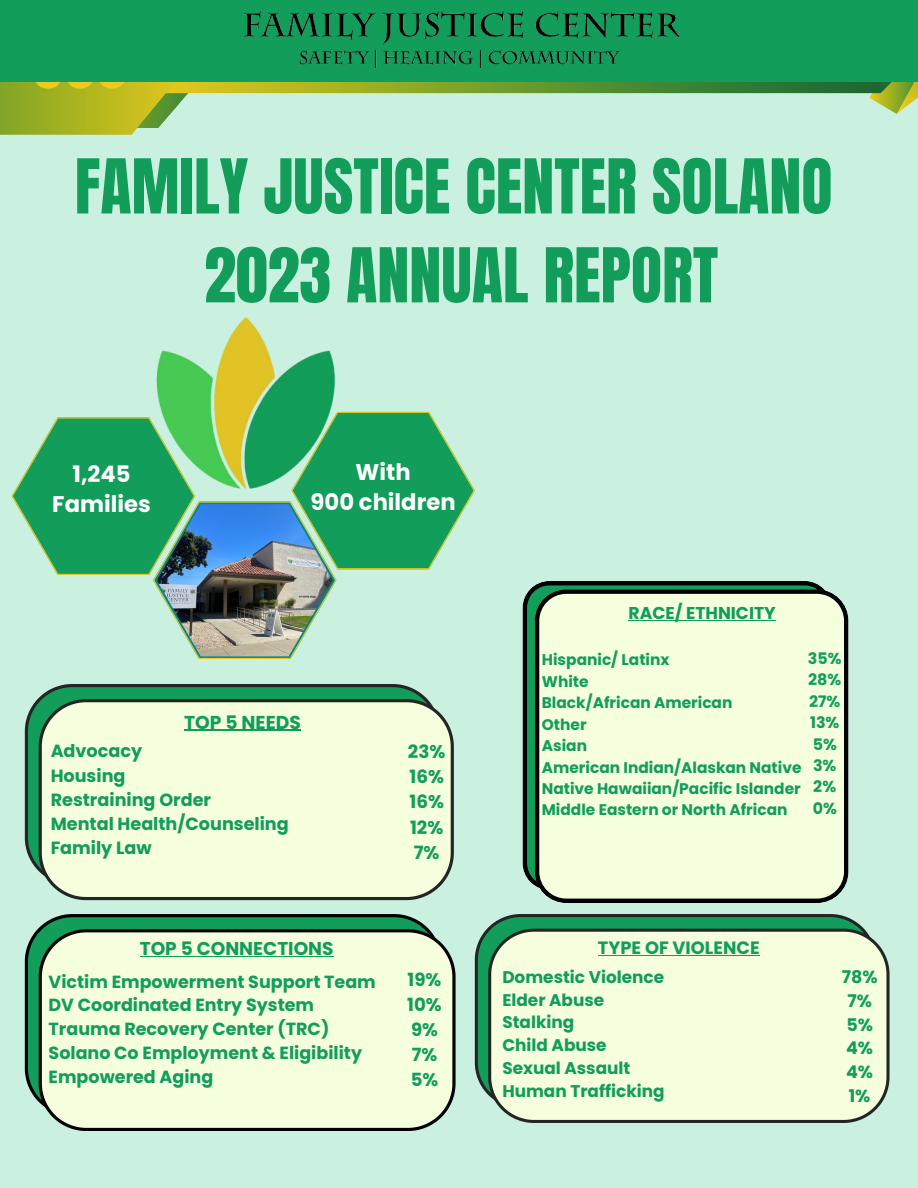
<style>
.page{position:relative;width:918px;height:1188px;background:#caf1df}
.page>*{position:absolute;margin:0;border:0;box-sizing:border-box;transform-origin:0 0}
.t1{font:64.2px/88.9px "Anton";color:#129d5a;text-align:center}
.t2{font:700 22.65px/30.3px "Poppins";color:#fefffe;text-align:center}
.t3{font:700 22.65px/30.3px "Poppins";color:#fff;text-align:center}
.t4{font:700 18.75px "Poppins";color:#129d5a}
.t5{font:700 18.6px "Poppins";color:#129d5a}
.t6{font:700 18.3px/25px "Poppins";color:#129d5a;text-align:justify}
.t7{font:700 18.15px/24.9px "Poppins";color:#129d5a}
.t8{font:700 17.85px "Poppins";color:#129d5a}
.t9{font:700 17.55px/23.9px "Poppins";color:#129d5a}
.t10{font:700 17.4px/23.9px "Poppins";color:#129d5a}
.t11{font:700 17.1px "Poppins";color:#129d5a}
.t12{font:700 16.95px/23px "Poppins";color:#129d5a}
.t13{font:700 15.9px "Poppins";color:#129d5a}
.t14{font:700 15.45px "Poppins";color:#129d5a}
</style>
<div class="page">
<svg style="left:0;top:81px;width:170px;height:47px;background:#a3b225"></svg>
<svg style="left:153px;top:81px;width:765px;height:33px"></svg>
<svg style="left:0;top:120px;width:144px;height:15px;background:#a6b429"></svg>
<img style="left:156px;top:317px;width:186px;height:95px">
<svg style="left:68px;top:71px;width:24px;height:18px"></svg>
<svg style="left:36px;top:71px;width:24px;height:18px"></svg>
<svg style="left:100px;top:71px;width:24px;height:18px"></svg>
<div style="left:0;top:0;width:918px;height:81px;background:#129d5a"></div>
<svg style="left:12px;top:412px;width:463px;height:247px"></svg>
<svg style="left:25px;top:684px;width:402px;height:188px;background:#278a5a"></svg>
<svg style="left:39px;top:699px;width:414px;height:201px;background:#e9f4d5"></svg>
<svg style="left:25px;top:914px;width:404px;height:188px;background:#1f8152"></svg>
<svg style="left:39px;top:929px;width:417px;height:202px;background:#e7f2d3"></svg>
<svg style="left:475px;top:914px;width:389px;height:181px;background:#26895a"></svg>
<svg style="left:488px;top:929px;width:402px;height:194px;background:#e9f4d5"></svg>
<svg style="left:523px;top:581px;width:301px;height:305px;background:#135e3a"></svg>
<div style="left:535px;top:589px;width:314px;height:314px;background:#f5ffde"></div>
<img style="left:240px;top:10px;width:442px;height:88px">
<hr style="left:184px;top:730px;width:117px;height:1px;background:#129d5a">
<hr style="left:140px;top:956px;width:194px;height:1px;background:#129d5a">
<hr style="left:598px;top:955px;width:162px;height:1px;background:#129d5a">
<hr style="left:629px;top:620px;width:147px;height:1px;background:#129d5a">
<img style="left:157px;top:504px;width:176px;height:152px">
<h1 class="t1" style="left:75px;top:143px;width:759px">FAMILY JUSTICE CENTER SOLANO<br>2023 ANNUAL REPORT</h1>
<p class="t3" style="left:52px;top:459px;width:100px">1,245<br>Families</p>
<h2 class="t2" style="left:311px;top:457px;width:147px">With<br>900 children</h2>
<h2 class="t4" style="left:184px;top:709px;width:118px">TOP 5 NEEDS</h2>
<h4 class="t9" style="left:51px;top:739px;width:240px">Advocacy<br>Housing<br>Restraining Order<br>Mental Health/Counseling<br>Family Law</h4>
<p class="t6" style="left:408px;top:739px;width:39px">23% 16% 16% 12% 7%</p>
<p class="t5" style="left:140px;top:936px;width:195px">TOP 5 CONNECTIONS</p>
<h3 class="t9" style="left:49px;top:970px;width:329px">Victim Empowerment Support Team<br>DV Coordinated Entry System<br>Trauma Recovery Center (TRC)<br>Solano Co Employment &amp; Eligibility<br>Empowered Aging</h3>
<h4 class="t7" style="left:407px;top:967px;width:36px">19%<br>10%<br>9%<br>7%<br>5%</h4>
<p class="t11" style="left:629px;top:601px;width:149px">RACE/ ETHNICITY</p>
<p class="t14" style="left:542px;top:649px;width:129px">Hispanic/ Latinx</p>
<p class="t14" style="left:542px;top:670px;width:48px">White</p>
<p class="t14" style="left:542px;top:692px;width:192px">Black/African American</p>
<p class="t14" style="left:542px;top:713px;width:46px">Other</p>
<p class="t14" style="left:542px;top:735px;width:47px">Asian</p>
<p class="t14" style="left:542px;top:756px;width:261px">American Indian/Alaskan Native</p>
<p class="t14" style="left:542px;top:778px;width:260px">Native Hawaiian/Pacific Islander</p>
<p class="t14" style="left:542px;top:799px;width:247px">Middle Eastern or North African</p>
<p class="t13" style="left:808px;top:647px;width:35px">35%</p>
<p class="t13" style="left:808px;top:668px;width:35px">28%</p>
<p class="t13" style="left:809px;top:690px;width:33px">27%</p>
<p class="t13" style="left:810px;top:711px;width:31px">13%</p>
<p class="t13" style="left:813px;top:733px;width:26px">5%</p>
<p class="t13" style="left:813px;top:754px;width:25px">3%</p>
<p class="t13" style="left:813px;top:776px;width:24px">2%</p>
<p class="t13" style="left:813px;top:797px;width:26px">0%</p>
<p class="t8" style="left:598px;top:935px;width:163px">TYPE OF VIOLENCE</p>
<p class="t12" style="left:502px;top:965px;width:164px">Domestic Violence<br>Elder Abuse<br>Stalking<br>Child Abuse<br>Sexual Assault<br>Human Trafficking</p>
<h3 class="t10" style="left:842px;top:965px;width:37px">78%<br>7%<br>5%<br>4%<br>4%<br>1%</h3>
</div>
